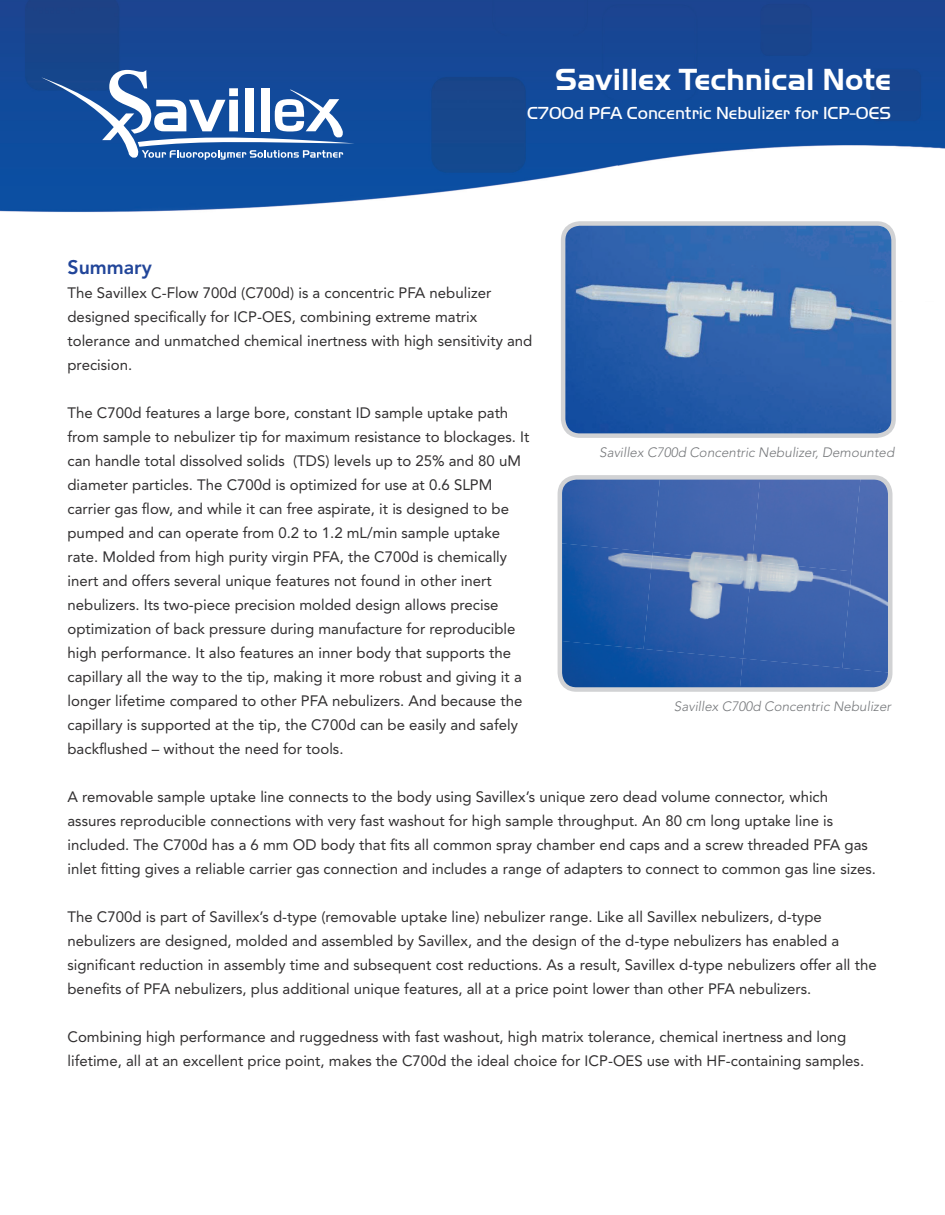
<style>
.page{position:relative;width:945px;height:1215px;background:#fff}
.page>*{position:absolute;margin:0;border:0;box-sizing:border-box;transform-origin:0 0}
.t1{font:700 31.5px "Handel Got D";color:#fff}
.t2{font:800 19.5px "Avenir LT Std";color:#214599}
.t3{font:300 18px "Handel Got D";color:#fff}
.t4{font:15px/24px "Avenir LT Std";color:#312f30}
.t5{font:italic 300 13.5px "Avenir LT Std";color:#76787b}
</style>
<div class="page">
<img style="left:0;top:0;width:945px;height:680px">
<svg style="left:41px;top:70px;width:314px;height:90px"></svg>
<img style="left:563px;top:224px;width:331px;height:212px">
<div style="left:561px;top:221px;width:335px;height:217px;border:4px solid #d1d2d4;border-radius:17px"></div>
<img style="left:560px;top:477px;width:93px;height:66px">
<div style="left:653px;top:480px;width:99px;height:72px;background:#4266af"></div>
<div style="left:752px;top:480px;width:90px;height:82px;background:#4868b1"></div>
<img style="left:842px;top:477px;width:48px;height:181px">
<img style="left:563px;top:543px;width:90px;height:98px">
<img style="left:643px;top:552px;width:109px;height:89px">
<img style="left:743px;top:562px;width:109px;height:96px">
<img style="left:563px;top:641px;width:180px;height:46px">
<img style="left:740px;top:658px;width:147px;height:29px">
<div style="left:558px;top:475px;width:334px;height:217px;border:4px solid #d1d2d4;border-radius:17px"></div>
<h1 class="t1" style="left:555px;top:62px;width:337px">Savillex Technical Note</h1>
<p class="t3" style="left:527px;top:102px;width:365px">C700d PFA Concentric Nebulizer for ICP-OES</p>
<h2 class="t2" style="left:68px;top:256px;width:86px">Summary</h2>
<p class="t4" style="left:68px;top:281px;width:466px">The Savillex C-Flow 700d (C700d) is a concentric PFA nebulizer designed specifically for ICP-OES, combining extreme matrix tolerance and unmatched chemical inertness with high sensitivity and precision.</p>
<p class="t4" style="left:68px;top:401px;width:463px">The C700d features a large bore, constant ID sample uptake path from sample to nebulizer tip for maximum resistance to blockages. It can handle total dissolved solids (TDS) levels up to 25% and 80 uM diameter particles. The C700d is optimized for use at 0.6 SLPM carrier gas flow, and while it can free aspirate, it is designed to be pumped and can operate from 0.2 to 1.2 mL/min sample uptake rate. Molded from high purity virgin PFA, the C700d is chemically inert and offers several unique features not found in other inert nebulizers. Its two-piece precision molded design allows precise optimization of back pressure during manufacture for reproducible high performance. It also features an inner body that supports the capillary all the way to the tip, making it more robust and giving it a longer lifetime compared to other PFA nebulizers. And because the capillary is supported at the tip, the C700d can be easily and safely backflushed – without the need for tools.</p>
<p class="t4" style="left:68px;top:785px;width:810px">A removable sample uptake line connects to the body using Savillex’s unique zero dead volume connector, which assures reproducible connections with very fast washout for high sample throughput. An 80 cm long uptake line is included. The C700d has a 6 mm OD body that fits all common spray chamber end caps and a screw threaded PFA gas inlet fitting gives a reliable carrier gas connection and includes a range of adapters to connect to common gas line sizes.</p>
<p class="t4" style="left:68px;top:905px;width:811px">The C700d is part of Savillex’s d-type (removable uptake line) nebulizer range. Like all Savillex nebulizers, d-type nebulizers are designed, molded and assembled by Savillex, and the design of the d-type nebulizers has enabled a significant reduction in assembly time and subsequent cost reductions. As a result, Savillex d-type nebulizers offer all the benefits of PFA nebulizers, plus additional unique features, all at a price point lower than other PFA nebulizers.</p>
<p class="t4" style="left:68px;top:1025px;width:798px">Combining high performance and ruggedness with fast washout, high matrix tolerance, chemical inertness and long lifetime, all at an excellent price point, makes the C700d the ideal choice for ICP-OES use with HF-containing samples.</p>
<p class="t5" style="left:599px;top:444px;width:297px">Savillex C700d Concentric Nebulizer, Demounted</p>
<p class="t5" style="left:674px;top:698px;width:219px">Savillex C700d Concentric Nebulizer</p>
</div>
